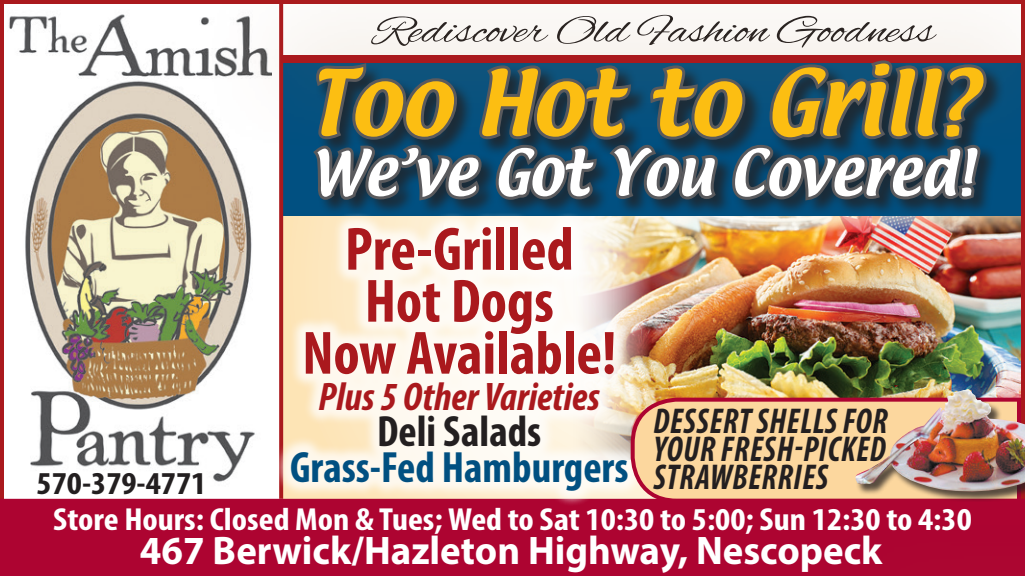
<style>
.page{position:relative;width:1025px;height:576px;background:#fff}
.page>*{position:absolute;margin:0;border:0;box-sizing:border-box;transform-origin:0 0}
.t1{font:80px "Textile";color:#fcbe12}
.t2{font:700 condensed 61.6px "Myriad Pro";color:#aa191d}
.t3{font:56px "Textile";color:#fff;scale:.96 1}
.t4{font:700 condensed 44px "Myriad Pro";color:#015081}
.t5{font:700 condensed 44px "Myriad Pro";color:#231f20}
.t6{font:700 40px "Myriad Pro";color:#fff}
.t7{font:italic 700 condensed 40px "Myriad Pro";color:#aa191d}
.t8{font:italic 700 condensed 36px "Myriad Pro";letter-spacing:.02em;color:#231f20;scale:.92 1}
.t9{font:700 condensed 32px "Myriad Pro";color:#fff;scale:1.11 1}
.t10{font:700 condensed 32px "Myriad Pro";color:#231f20;scale:1.11 1}
</style>
<div class="page">
<img style="left:644px;top:215px;width:376px;height:181px">
<div style="left:283px;top:59px;width:742px;height:156px;background:#015081"></div>
<svg style="left:279px;top:147px;width:4px;height:65px"></svg>
<div style="left:0;top:501px;width:1025px;height:75px;background:#ad0431"></div>
<img style="left:9px;top:14px;width:246px;height:468px">
<svg style="left:210px;top:0;width:815px;height:147px"></svg>
<div style="left:281px;top:55px;width:740px;height:8px;background:#aa191d"></div>
<div style="left:275px;top:212px;width:369px;height:294px;background:#fff;opacity:.75"></div>
<div style="left:314px;top:61px;width:691px;height:156px;background:#231f20;opacity:.75"></div>
<svg style="left:309px;top:15px;width:680px;height:201px"></svg>
<svg style="left:629px;top:396px;width:226px;height:109px;background:#f2bf92"></svg>
<div style="left:855px;top:391px;width:170px;height:111px;background:#231f20;opacity:.75"></div>
<img style="left:855px;top:390px;width:170px;height:102px">
<p class="t10" style="left:37px;top:464px;width:154px">570-379-4771</p>
<p class="t1" style="left:309px;top:47px;width:668px">Too Hot to Grill?</p>
<p class="t3" style="left:310px;top:133px;width:692px">We’ve Got You Covered!</p>
<p class="t2" style="left:345px;top:211px;width:230px">Pre-Grilled</p>
<p class="t2" style="left:365px;top:263px;width:191px">Hot Dogs</p>
<p class="t2" style="left:302px;top:315px;width:316px">Now Available!</p>
<p class="t7" style="left:319px;top:371px;width:283px">Plus 5 Other Varieties</p>
<p class="t5" style="left:377px;top:404px;width:166px">Deli Salads</p>
<p class="t4" style="left:290px;top:440px;width:340px">Grass-Fed Hamburgers</p>
<p class="t8" style="left:653px;top:399px;width:256px">DESSERT SHELLS FOR</p>
<p class="t8" style="left:653px;top:427px;width:254px">YOUR FRESH-PICKED</p>
<p class="t8" style="left:653px;top:455px;width:191px">STRAWBERRIES</p>
<p class="t9" style="left:53px;top:499px;width:829px">Store Hours: Closed Mon &amp; Tues; Wed to Sat 10:30 to 5:00; Sun 12:30 to 4:30</p>
<p class="t6" style="left:140px;top:524px;width:744px">467 Berwick/Hazleton Highway, Nescopeck</p>
</div>
